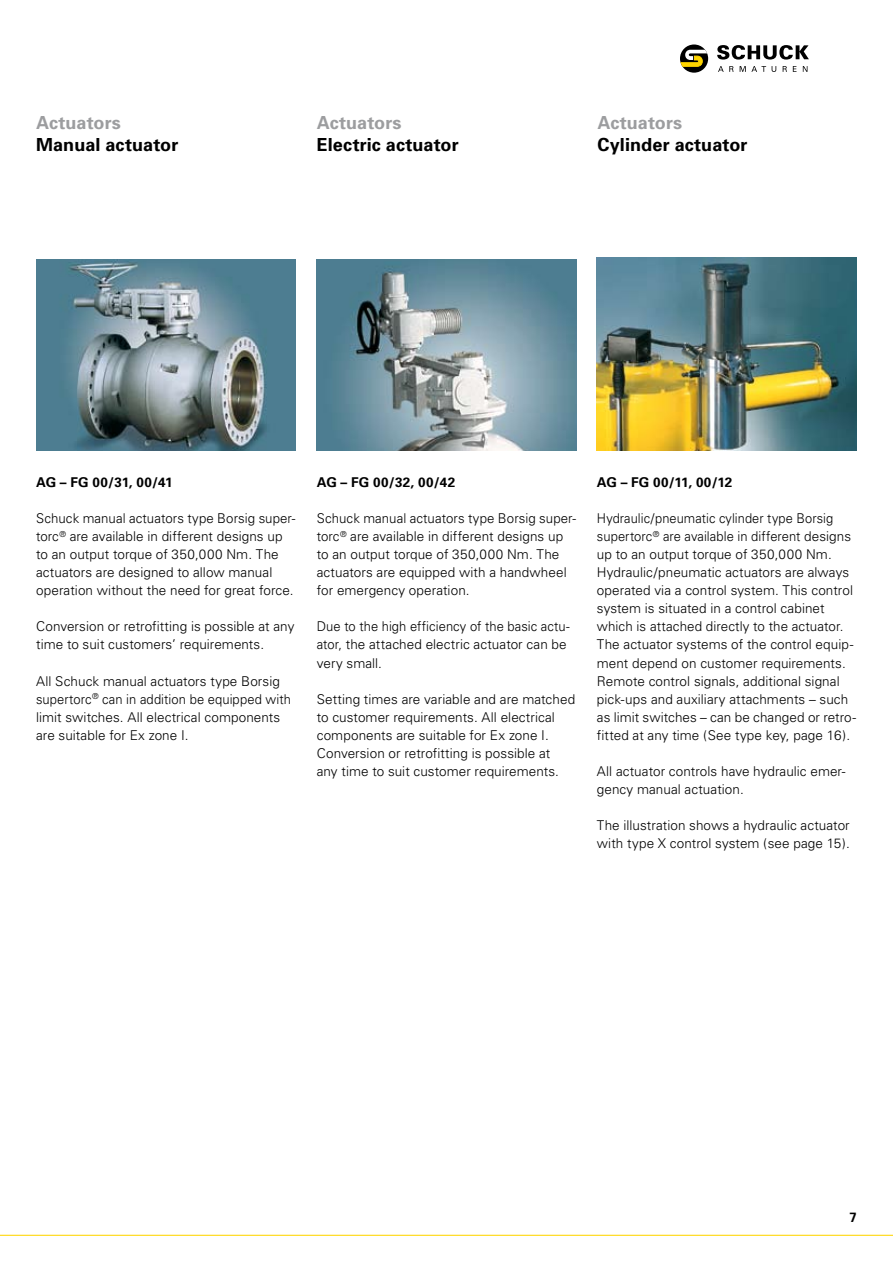
<style>
.page{position:relative;width:893px;height:1263px;background:#fff}
.page>*{position:absolute;margin:0;border:0;box-sizing:border-box;transform-origin:0 0}
.t1{font:700 18px "Univers";letter-spacing:.005em;color:#000}
.t2{font:700 18px "Univers";letter-spacing:.005em;color:#9c9d9f}
.t3{font:300 13.5px/18px "Univers";letter-spacing:.005em;color:#000}
.t4{font:300 13.5px/18px "Univers";letter-spacing:.005em;color:#000;scale:.95 1}
.t5{font:300 13.5px/18px "Univers";letter-spacing:.005em;color:#000;scale:.96 1}
.t6{font:700 13.5px "Univers";letter-spacing:.015em;color:#000}
</style>
<div class="page">
<img style="left:36px;top:259px;width:260px;height:192px">
<img style="left:317px;top:259px;width:259px;height:192px">
<img style="left:597px;top:258px;width:259px;height:193px">
<svg style="left:0;top:1234px;width:893px;height:2px;background:#ffe876"></svg>
<svg style="left:717px;top:45px;width:92px;height:15px"></svg>
<svg style="left:718px;top:66px;width:15px;height:6px"></svg>
<svg style="left:740px;top:66px;width:26px;height:6px"></svg>
<svg style="left:772px;top:66px;width:4px;height:6px"></svg>
<svg style="left:783px;top:66px;width:4px;height:6px"></svg>
<svg style="left:793px;top:66px;width:3px;height:6px"></svg>
<svg style="left:803px;top:66px;width:4px;height:6px"></svg>
<svg style="left:680px;top:45px;width:28px;height:28px"></svg>
<svg style="left:680px;top:50px;width:28px;height:17px"></svg>
<h1 class="t2" style="left:36px;top:112px;width:86px">Actuators</h1>
<h1 class="t1" style="left:36px;top:134px;width:144px">Manual actuator</h1>
<h1 class="t2" style="left:317px;top:112px;width:86px">Actuators</h1>
<h1 class="t1" style="left:317px;top:134px;width:143px">Electric actuator</h1>
<h1 class="t2" style="left:597px;top:112px;width:86px">Actuators</h1>
<h1 class="t1" style="left:597px;top:134px;width:152px">Cylinder actuator</h1>
<p class="t6" style="left:36px;top:474px;width:138px">AG – FG 00/31, 00/41</p>
<p class="t3" style="left:36px;top:509px;width:259px">Schuck manual actuators type Borsig super-- torc<sup>®</sup> are available in different designs up to an output torque of 350,000 Nm. The actuators are designed to allow manual operation without the need for great force.</p>
<p class="t3" style="left:36px;top:618px;width:260px">Conversion or retrofitting is possible at any time to suit customers’ requirements.</p>
<p class="t3" style="left:36px;top:672px;width:256px">All Schuck manual actuators type Borsig supertorc<sup>®</sup> can in addition be equipped with limit switches. All electrical components are suitable for Ex zone I.</p>
<p class="t6" style="left:317px;top:474px;width:140px">AG – FG 00/32, 00/42</p>
<p class="t3" style="left:317px;top:509px;width:255px">Schuck manual actuators type Borsig super-- torc<sup>®</sup> are available in different designs up to an output torque of 350,000 Nm. The actuators are equipped with a handwheel for emergency operation.</p>
<p class="t5" style="left:317px;top:618px;width:265px">Due to the high efficiency of the basic actu&shy;ator, the attached electric actuator can be very small.</p>
<p class="t3" style="left:317px;top:690px;width:260px">Setting times are variable and are matched to customer requirements. All electrical com-ponents are suitable for Ex zone I.<br>Conversion or retrofitting is possible at<br>any time to suit customer requirements.</p>
<p class="t6" style="left:597px;top:474px;width:137px">AG – FG 00/11, 00/12</p>
<p class="t4" style="left:597px;top:509px;width:274px">Hydraulic/pneumatic cylinder type Borsig supertorc<sup>®</sup> are available in different designs up to an output torque of 350,000 Nm.<br>Hydraulic/pneumatic actuators are always operated via a control system. This control system is situated in a control cabinet which is attached directly to the actuator.<br>The actuator systems of the control equip&shy;ment depend on customer requirements.<br>Remote control signals, additional signal pick-ups and auxiliary attachments – such as limit switches – can be changed or retro&shy;fitted at any time (See type key, page 16).</p>
<p class="t3" style="left:597px;top:762px;width:250px">All actuator controls have hydraulic emer&shy;gency manual actuation.</p>
<p class="t3" style="left:597px;top:816px;width:254px">The illustration shows a hydraulic actuator with type X control system (see page 15).</p>
</div>
